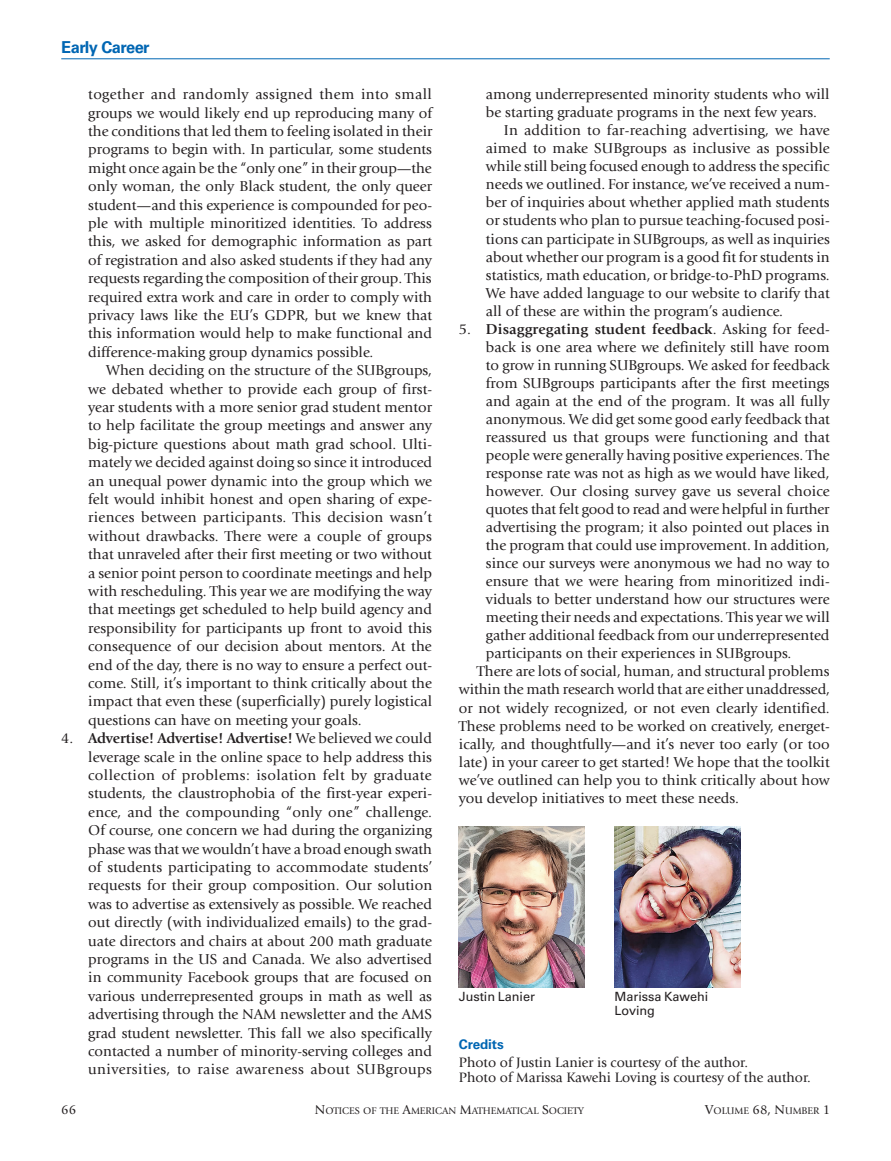
<style>
.page{position:relative;width:891px;height:1161px;background:#fff}
.page>*{position:absolute;margin:0;border:0;box-sizing:border-box;transform-origin:0 0}
.t1{font:700 16.5px "Univers LT Std";letter-spacing:-.03em;color:#0166b3}
.t2{font:15px/18.5px "Giovanni Std";color:#231f20;text-align:justify}
.t3{font:700 15px "Giovanni Std";letter-spacing:.01em;color:#231f20}
.t4{font:14.25px/15px "Giovanni Std";color:#231f20}
.t5{font:700 13.5px "Univers LT Std";letter-spacing:-.005em;color:#0166b3}
.t6{font:13.5px "Giovanni Std";color:#231f20}
.t7{font:12.75px/14.2px "Univers LT Std";letter-spacing:-.005em;color:#231f20}
.t8{font:10.05px "Giovanni Std";color:#231f20}
.s1{font-weight:700}
.s2{font-weight:400}
.s3{font-size:13.5px}
</style>
<div class="page">
<hr style="left:61px;top:58px;width:769px;height:1px;background:#0166b3">
<img style="left:459px;top:826px;width:125px;height:161px">
<img style="left:615px;top:826px;width:125px;height:161px">
<p class="t1" style="left:61px;top:38px;width:90px">Early Career</p>
<p class="t2" style="left:88px;top:85px;width:346px">together and randomly assigned them into small groups we would likely end up reproducing many of the conditions that led them to feeling isolated in their programs to begin with. In particular, some students might once again be the “only one” in their group—the only woman, the only Black student, the only queer student—and this experience is compounded for peo&shy;ple with multiple minoritized identities. To address this, we asked for demographic information as part of registration and also asked students if they had any requests regarding the composition of their group. This required extra work and care in order to comply with privacy laws like the EU’s GDPR, but we knew that this information would help to make functional and difference-making group dynamics possible.</p>
<p class="t2" style="left:88px;top:361px;width:345px;text-indent:18px">When deciding on the structure of the SUBgroups, we debated whether to provide each group of first&shy;year students with a more senior grad student mentor to help facilitate the group meetings and answer any big-picture questions about math grad school. Ulti&shy;mately we decided against doing so since it introduced an unequal power dynamic into the group which we felt would inhibit honest and open sharing of expe&shy;riences between participants. This decision wasn’t without drawbacks. There were a couple of groups that unraveled after their first meeting or two without a senior point person to coordinate meetings and help with rescheduling. This year we are modifying the way that meetings get scheduled to help build agency and responsibility for participants up front to avoid this consequence of our decision about mentors. At the end of the day, there is no way to ensure a perfect out&shy;come. Still, it’s important to think critically about the impact that even these (superficially) purely logistical questions can have on meeting your goals.</p>
<p class="t2" style="left:88px;top:729px;width:345px;text-indent:-27px">4. <span class="s1">Advertise! Advertise! Advertise!</span> We believed we could leverage scale in the online space to help address this collection of problems: isolation felt by graduate students, the claustrophobia of the first-year experi&shy;ence, and the compounding “only one” challenge.<br>Of course, one concern we had during the organizing phase was that we wouldn’t have a broad enough swath of students participating to accommodate students’ requests for their group composition. Our solution was to advertise as extensively as possible. We reached out directly (with individualized emails) to the grad&shy;uate directors and chairs at about 200 math graduate programs in the US and Canada. We also advertised in community Facebook groups that are focused on various underrepresented groups in math as well as advertising through the NAM newsletter and the AMS grad student newsletter. This fall we also specifically contacted a number of minority-serving colleges and universities, to raise awareness about SUBgroups</p>
<p class="t2" style="left:486px;top:85px;width:345px">among underrepresented minority students who will</p>
<p class="t2" style="left:486px;top:103px;width:332px">be starting graduate programs in the next few years.</p>
<p class="t2" style="left:504px;top:121px;width:327px">In addition to far-reaching advertising, we have</p>
<p class="t2" style="left:486px;top:139px;width:345px">aimed to make SUBgroups as inclusive as possible</p>
<p class="t2" style="left:486px;top:157px;width:345px">while still being focused enough to address the specific</p>
<p class="t2" style="left:486px;top:175px;width:345px">needs we outlined. For instance, we’ve received a num-</p>
<p class="t2" style="left:486px;top:193px;width:345px">ber of inquiries about whether applied math students</p>
<p class="t2" style="left:486px;top:212px;width:345px">or students who plan to pursue teaching-focused posi-</p>
<p class="t2" style="left:486px;top:230px;width:345px">tions can participate in SUBgroups, as well as inquiries</p>
<p class="t2" style="left:486px;top:248px;width:345px">about whether our program is a good fit for students in</p>
<p class="t2" style="left:486px;top:266px;width:345px">statistics, math education, or bridge-to-PhD programs.</p>
<p class="t2" style="left:486px;top:284px;width:345px">We have added language to our website to clarify that</p>
<p class="t2" style="left:486px;top:302px;width:299px">all of these are within the program’s audience.</p>
<p class="t3" style="left:459px;top:320px;width:372px"><span class="s2">5.</span> Disaggregating student feedback<span class="s2">. Asking for feed-</span></p>
<p class="t2" style="left:486px;top:338px;width:345px">back is one area where we definitely still have room</p>
<p class="t2" style="left:486px;top:356px;width:345px">to grow in running SUBgroups. We asked for feedback</p>
<p class="t2" style="left:486px;top:374px;width:345px">from SUBgroups participants after the first meetings</p>
<p class="t2" style="left:486px;top:392px;width:345px">and again at the end of the program. It was all fully</p>
<p class="t2" style="left:486px;top:410px;width:345px">anonymous. We did get some good early feedback that</p>
<p class="t2" style="left:486px;top:428px;width:345px">reassured us that groups were functioning and that</p>
<p class="t2" style="left:486px;top:446px;width:345px">people were generally having positive experiences. The</p>
<p class="t2" style="left:486px;top:464px;width:345px">response rate was not as high as we would have liked,</p>
<p class="t2" style="left:486px;top:482px;width:345px">however. Our closing survey gave us several choice</p>
<p class="t2" style="left:486px;top:500px;width:345px">quotes that felt good to read and were helpful in further</p>
<p class="t2" style="left:486px;top:518px;width:345px">advertising the program; it also pointed out places in</p>
<p class="t2" style="left:486px;top:536px;width:345px">the program that could use improvement. In addition,</p>
<p class="t2" style="left:486px;top:554px;width:345px">since our surveys were anonymous we had no way to</p>
<p class="t2" style="left:486px;top:572px;width:345px">ensure that we were hearing from minoritized indi-</p>
<p class="t2" style="left:486px;top:590px;width:345px">viduals to better understand how our structures were</p>
<p class="t2" style="left:486px;top:608px;width:345px">meeting their needs and expectations. This year we will</p>
<p class="t2" style="left:486px;top:626px;width:345px">gather additional feedback from our underrepresented</p>
<p class="t2" style="left:486px;top:644px;width:307px">participants on their experiences in SUBgroups.</p>
<p class="t2" style="left:477px;top:662px;width:354px">There are lots of social, human, and structural problems</p>
<p class="t2" style="left:459px;top:681px;width:373px">within the math research world that are either unaddressed,</p>
<p class="t2" style="left:459px;top:699px;width:372px">or not widely recognized, or not even clearly identified.</p>
<p class="t2" style="left:459px;top:717px;width:372px">These problems need to be worked on creatively, energet-</p>
<p class="t2" style="left:459px;top:735px;width:372px">ically, and thoughtfully—and it’s never too early (or too</p>
<p class="t2" style="left:459px;top:753px;width:372px">late) in your career to get started! We hope that the toolkit</p>
<p class="t2" style="left:459px;top:771px;width:372px">we’ve outlined can help you to think critically about how</p>
<p class="t2" style="left:459px;top:789px;width:282px">you develop initiatives to meet these needs.</p>
<p class="t7" style="left:459px;top:990px;width:78px">Justin Lanier</p>
<p class="t7" style="left:615px;top:990px;width:95px">Marissa Kawehi<br>Loving</p>
<p class="t5" style="left:459px;top:1037px;width:46px">Credits</p>
<p class="t4" style="left:459px;top:1055px;width:354px">Photo of Justin Lanier is courtesy of the author.<br>Photo of Marissa Kawehi Loving is courtesy of the author.</p>
<p class="t6" style="left:61px;top:1102px;width:16px">66</p>
<p class="t8" style="left:315px;top:1105px;width:271px"><span class="s3">N</span>OTICES OF THE <span class="s3">A</span>MERICAN <span class="s3">M</span>ATHEMATICAL <span class="s3">S</span>OCIETY</p>
<p class="t8" style="left:705px;top:1105px;width:127px"><span class="s3">V</span>OLUME <span class="s3">68, N</span>UMBER <span class="s3">1</span></p>
</div>
